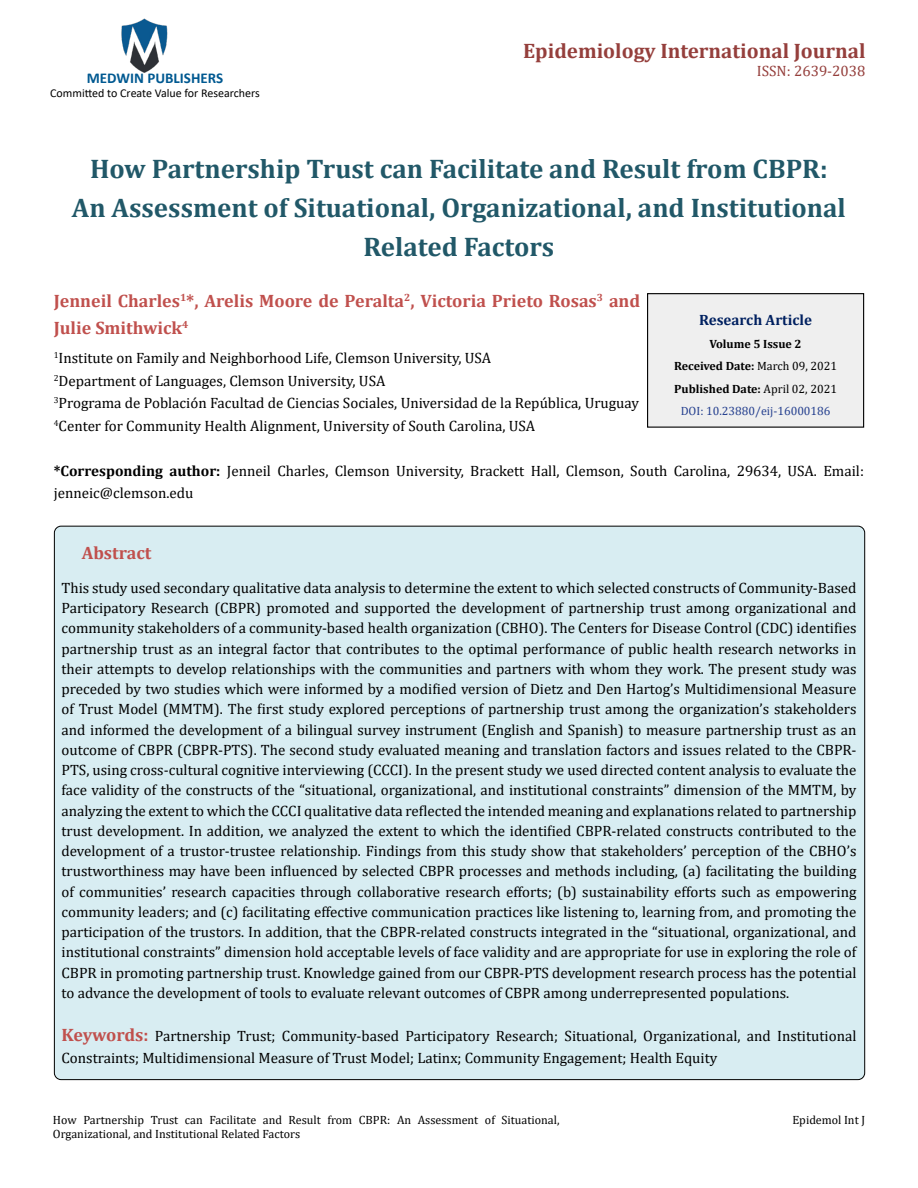
<style>
.page{position:relative;width:918px;height:1188px;background:#fff}
.page>*{position:absolute;margin:0;border:0;box-sizing:border-box;transform-origin:0 0}
.t1{font:700 27px/39px "Cambria";color:#215868;text-align:center}
.t2{font:700 21px "Cambria";color:#953f3c}
.t3{font:700 18px/27px "Cambria";color:#c0504d}
.t4{font:15px/20.2px "Cambria";color:#000}
.t5{font:700 15px "Calibri";color:#005991}
.t6{font:700 15px "Cambria";color:#002060}
.t7{font:15px "Cambria";color:#953f3c}
.t8{font:12px/14.4px "Cambria";color:#000}
.t9{font:700 12px/22.5px "Cambria";color:#000;text-align:center}
.t10{font:12px "Calibri";color:#000}
.s1{font-weight:700}
.s2{font-weight:400}
.s3{font-weight:400;color:#25408f}
.s4{font-weight:700;font-size:18px;color:#c0504d}
</style>
<div class="page">
<img style="left:121px;top:18px;width:47px;height:55px">
<div style="left:648px;top:294px;width:216px;height:133px;background:#efefef"></div>
<div style="left:647px;top:293px;width:217px;height:135px;border:1px solid #000"></div>
<div style="left:54px;top:526px;width:811px;height:554px;background:#d8edf2;border-radius:7px"></div>
<p class="t5" style="left:87px;top:67px;width:138px">MEDWIN PUBLISHERS</p>
<p class="t10" style="left:50px;top:85px;width:211px">Committed to Create Value for Researchers</p>
<h2 class="t2" style="left:523px;top:36px;width:344px">Epidemiology International Journal</h2>
<p class="t7" style="left:757px;top:62px;width:110px">ISSN: 2639-2038</p>
<h1 class="t1" style="left:72px;top:148px;width:776px">How Partnership Trust can Facilitate and Result from CBPR:<br>An Assessment of Situational, Organizational, and Institutional<br>Related Factors</h1>
<p class="t3" style="left:54px;top:287px;width:588px">Jenneil Charles<sup>1</sup>*, Arelis Moore de Peralta<sup>2</sup>, Victoria Prieto Rosas<sup>3</sup> and<br>Julie Smithwick<sup>4</sup></p>
<p class="t4" style="left:54px;top:347px;width:587px;line-height:22.5px"><sup>1</sup>Institute on Family and Neighborhood Life, Clemson University, USA<br><sup>2</sup>Department of Languages, Clemson University, USA<br><sup>3</sup>Programa de Población Facultad de Ciencias Sociales, Universidad de la República, Uruguay <sup>4</sup>Center for Community Health Alignment, University of South Carolina, USA</p>
<p class="t4" style="left:54px;top:459px;width:812px;line-height:22.5px"><span class="s1">*Corresponding author:</span> Jenneil Charles, Clemson University, Brackett Hall, Clemson, South Carolina, 29634, USA. Email: jenneic@clemson.edu</p>
<p class="t6" style="left:699px;top:310px;width:114px">Research Article</p>
<p class="t9" style="left:674px;top:332px;width:165px">Volume 5 Issue 2<br>Received Date: <span class="s2">March 09, 2021<br></span>Published Date: <span class="s2">April 02, 2021<br></span><span class="s3">DOI: 10.23880/eij-16000186</span></p>
<p class="t3" style="left:82px;top:539px;width:71px">Abstract</p>
<p class="t4" style="left:62px;top:578px;width:797px;text-align:justify">This study used secondary qualitative data analysis to determine the extent to which selected constructs of Community-Based Participatory Research (CBPR) promoted and supported the development of partnership trust among organizational and community stakeholders of a community-based health organization (CBHO). The Centers for Disease Control (CDC) identifies partnership trust as an integral factor that contributes to the optimal performance of public health research networks in their attempts to develop relationships with the communities and partners with whom they work. The present study was preceded by two studies which were informed by a modified version of Dietz and Den Hartog’s Multidimensional Measure of Trust Model (MMTM). The first study explored perceptions of partnership trust among the organization’s stakeholders and informed the development of a bilingual survey instrument (English and Spanish) to measure partnership trust as an outcome of CBPR (CBPR-PTS). The second study evaluated meaning and translation factors and issues related to the CBPR-PTS, using cross-cultural cognitive interviewing (CCCI). In the present study we used directed content analysis to evaluate the face validity of the constructs of the “situational, organizational, and institutional constraints” dimension of the MMTM, by analyzing the extent to which the CCCI qualitative data reflected the intended meaning and explanations related to partnership trust development. In addition, we analyzed the extent to which the identified CBPR-related constructs contributed to the development of a trustor-trustee relationship. Findings from this study show that stakeholders’ perception of the CBHO’s trustworthiness may have been influenced by selected CBPR processes and methods including, (a) facilitating the building of communities’ research capacities through collaborative research efforts; (b) sustainability efforts such as empowering community leaders; and (c) facilitating effective communication practices like listening to, learning from, and promoting the participation of the trustors. In addition, that the CBPR-related constructs integrated in the “situational, organizational, and institutional constraints” dimension hold acceptable levels of face validity and are appropriate for use in exploring the role of CBPR in promoting partnership trust. Knowledge gained from our CBPR-PTS development research process has the potential to advance the development of tools to evaluate relevant outcomes of CBPR among underrepresented populations.</p>
<p class="t4" style="left:61px;top:1024px;width:796px;line-height:22.5px"><span class="s4">Keywords:</span> Partnership Trust; Community-based Participatory Research; Situational, Organizational, and Institutional<br>Constraints; Multidimensional Measure of Trust Model; Latinx; Community Engagement; Health Equity</p>
<p class="t8" style="left:53px;top:1113px;width:508px">How Partnership Trust can Facilitate and Result from CBPR: An Assessment of Situational,<br>Organizational, and Institutional Related Factors</p>
<p class="t8" style="left:792px;top:1113px;width:74px">Epidemol Int J</p>
</div>
